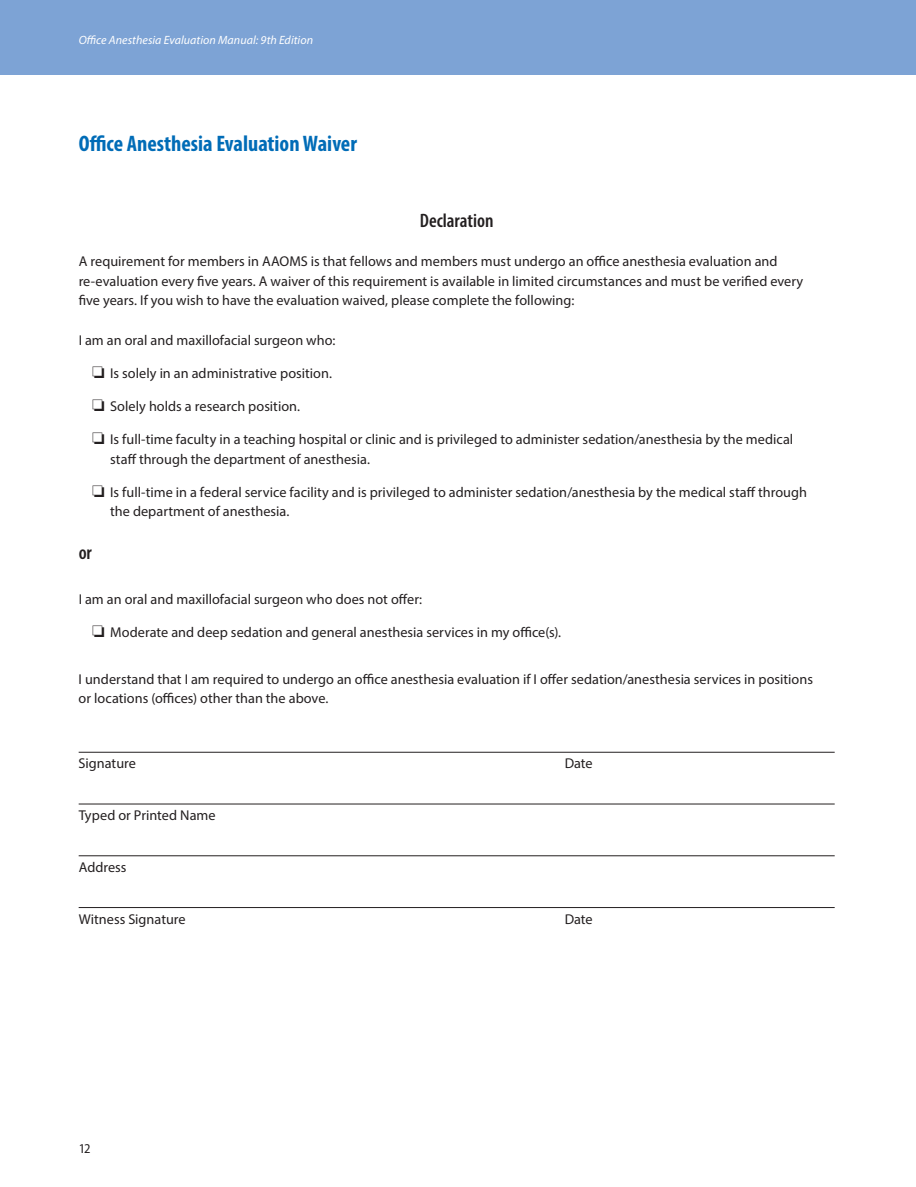
<style>
.page{position:relative;width:916px;height:1187px;background:#fff}
.page>*{position:absolute;margin:0;border:0;box-sizing:border-box;transform-origin:0 0}
.t1{font:700 condensed 22.5px "Myriad Pro";color:#006cb7}
.t2{font:600 condensed 19.5px "Myriad Pro";color:#231f20}
.t3{font:14.25px/19.5px "Myriad Pro";color:#231f20}
.t4{font:semi-condensed 13.5px "Myriad Pro";color:#231f20}
.t5{font:italic 12px "Myriad Pro";letter-spacing:.005em;color:#fff}
</style>
<div class="page">
<div style="left:0;top:0;width:916px;height:74px;background:#7da3d5"></div>
<hr style="left:79px;top:752px;width:756px;height:1px;background:#231f20">
<hr style="left:79px;top:803px;width:756px;height:1px;background:#231f20">
<hr style="left:79px;top:855px;width:756px;height:1px;background:#231f20">
<hr style="left:79px;top:907px;width:756px;height:1px;background:#231f20">
<p class="t5" style="left:79px;top:32px;width:236px">Office Anesthesia Evaluation Manual: 9th Edition</p>
<h1 class="t1" style="left:79px;top:129px;width:280px">Office Anesthesia Evaluation Waiver</h1>
<h2 class="t2" style="left:420px;top:208px;width:75px">Declaration</h2>
<p class="t3" style="left:79px;top:252px;width:726px">A requirement for members in AAOMS is that fellows and members must undergo an office anesthesia evaluation and re-evaluation every five years. A waiver of this requirement is available in limited circumstances and must be verified every five years. If you wish to have the evaluation waived, please complete the following:</p>
<p class="t3" style="left:79px;top:330px;width:258px">I am an oral and maxillofacial surgeon who:</p>
<p class="t3" style="left:92px;top:363px;width:240px">❏ Is solely in an administrative position.</p>
<p class="t3" style="left:92px;top:396px;width:208px">❏ Solely holds a research position.</p>
<p class="t3" style="left:110px;top:429px;width:685px;text-indent:-18px">❏ Is full-time faculty in a teaching hospital or clinic and is privileged to administer sedation/anesthesia by the medical staff through the department of anesthesia.</p>
<p class="t3" style="left:110px;top:482px;width:698px;text-indent:-18px">❏ Is full-time in a federal service facility and is privileged to administer sedation/anesthesia by the medical staff through the department of anesthesia.</p>
<h2 class="t2" style="left:79px;top:540px;width:15px">or</h2>
<p class="t3" style="left:79px;top:589px;width:345px">I am an oral and maxillofacial surgeon who does not offer:</p>
<p class="t3" style="left:92px;top:622px;width:469px">❏ Moderate and deep sedation and general anesthesia services in my office(s).</p>
<p class="t3" style="left:79px;top:669px;width:736px">I understand that I am required to undergo an office anesthesia evaluation if I offer sedation/anesthesia services in positions or locations (offices) other than the above.</p>
<p class="t3" style="left:79px;top:753px;width:59px">Signature</p>
<p class="t3" style="left:565px;top:753px;width:30px">Date</p>
<p class="t3" style="left:79px;top:805px;width:139px">Typed or Printed Name</p>
<p class="t3" style="left:79px;top:857px;width:49px">Address</p>
<p class="t3" style="left:79px;top:909px;width:109px">Witness Signature</p>
<p class="t3" style="left:565px;top:909px;width:30px">Date</p>
<p class="t4" style="left:79px;top:1140px;width:14px">12</p>
</div>
